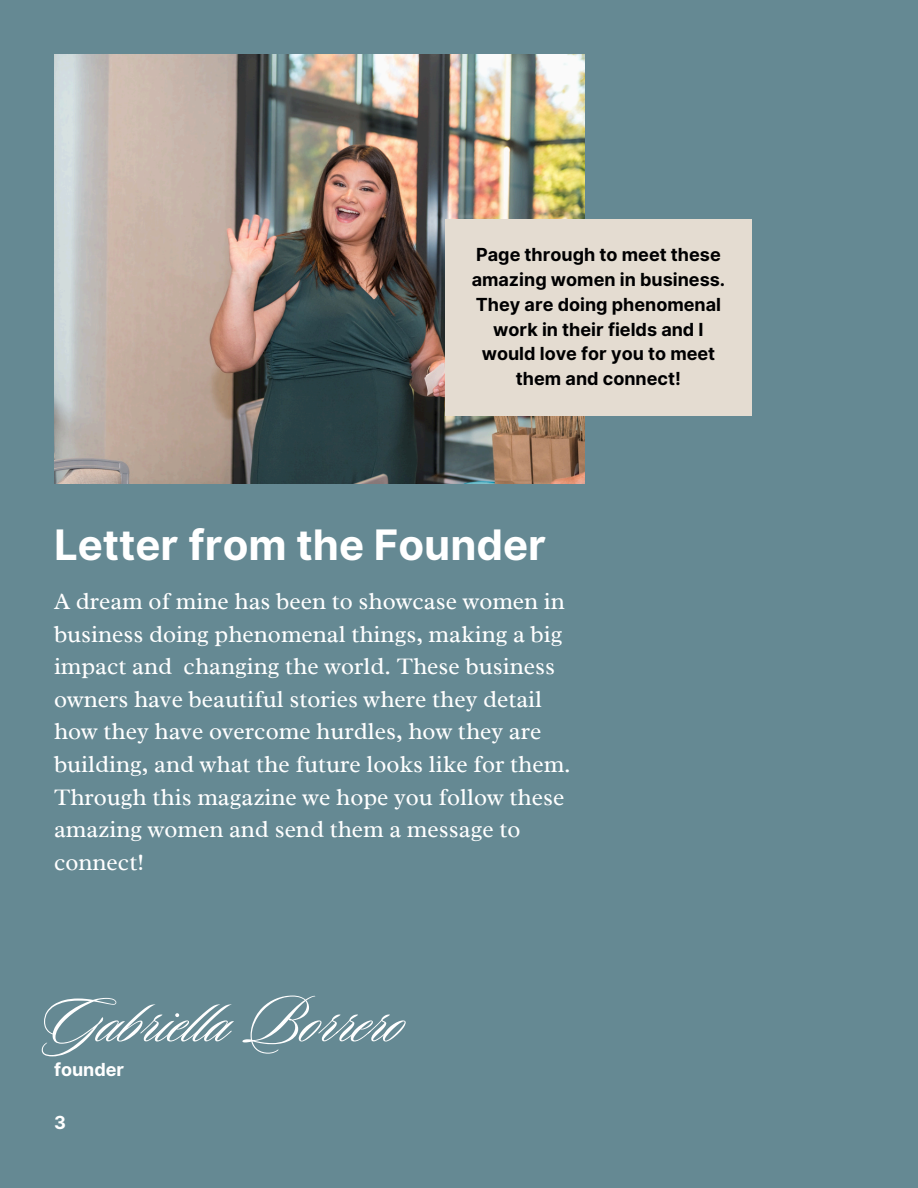
<style>
.page{position:relative;width:918px;height:1188px;background:#658993}
.page>*{position:absolute;margin:0;border:0;box-sizing:border-box;transform-origin:0 0}
.t1{font:69px "Sloop Script Pro";color:#fff}
.t2{font:700 42px "Inter";color:#fff}
.t3{font:24px/32.7px "Radley";color:#fff}
.t4{font:700 18px/24.8px "Inter";color:#000001;text-align:center}
.t5{font:700 18px "Inter";color:#fff}
</style>
<div class="page">
<img style="left:54px;top:54px;width:531px;height:430px">
<div style="left:446px;top:219px;width:306px;height:197px;background:#e4dcd1"></div>
<h2 class="t4" style="left:472px;top:242px;width:255px">Page through to meet these amazing women in business.<br>They are doing phenomenal work in their fields and I would love for you to meet them and connect!</h2>
<p class="t2" style="left:54px;top:520px;width:494px">Letter from the Founder</p>
<p class="t3" style="left:54px;top:585px;width:518px">A dream of mine has been to showcase women in business doing phenomenal things, making a big impact and changing the world. These business owners have beautiful stories where they detail how they have overcome hurdles, how they are building, and what the future looks like for them.<br>Through this magazine we hope you follow these amazing women and send them a message to connect!</p>
<h1 class="t1" style="left:40px;top:986px;width:364px">Gabriel a Borrero</h1>
<h3 class="t5" style="left:54px;top:1058px;width:72px">founder</h3>
<p class="t5" style="left:54px;top:1112px;width:13px">3</p>
</div>
